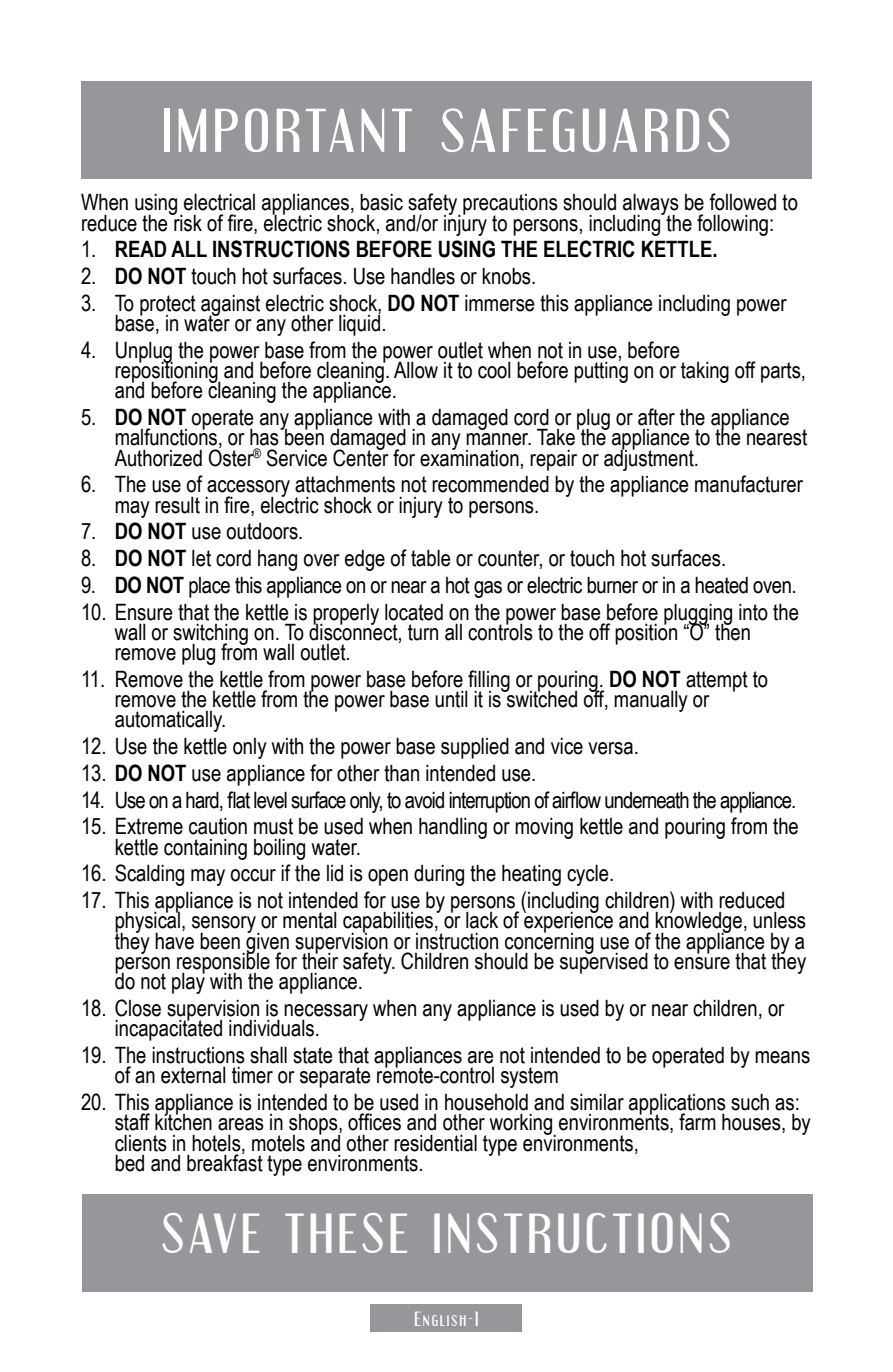
<style>
.page{position:relative;width:893px;height:1372px;background:#fff}
.page>*{position:absolute;margin:0;border:0;box-sizing:border-box;transform-origin:0 0}
.t1{font:54px "Engebrechtre";letter-spacing:.1em;color:#fff}
.t2{font:49.5px "Engebrechtre";letter-spacing:.1em;color:#fff}
.t3{font:22.5px/20.2px "Arial Narrow";color:#000}
.t4{font:22.5px "Arial Narrow";letter-spacing:-.04em;color:#000}
.t5{font:22.5px "Arial Narrow";letter-spacing:-.02em;color:#000}
.t6{font:700 22.5px "Arial Narrow";color:#000}
.t7{font:18px "Engebrechtre";letter-spacing:.1em;color:#fff}
.s1{font-weight:400}
.s2{font-weight:700}
</style>
<div class="page">
<div style="left:371px;top:1304px;width:151px;height:27px;background:#95979a"></div>
<div style="left:82px;top:1194px;width:731px;height:97px;background:#95979a"></div>
<div style="left:81px;top:81px;width:731px;height:97px;background:#95979a"></div>
<h1 class="t1" style="left:162px;top:99px;width:571px">IMPORTANT SAFEGUARDS</h1>
<p class="t3" style="left:81px;top:191px;width:718px">When using electrical appliances, basic safety precautions should always be followed to reduce the risk of fire, electric shock, and/or injury to persons, including the following:</p>
<p class="t6" style="left:81px;top:232px;width:638px"><span class="s1">1.</span> READ ALL INSTRUCTIONS BEFORE USING THE ELECTRIC KETTLE.</p>
<p class="t3" style="left:81px;top:265px;width:457px">2. <span class="s2">DO NOT</span> touch hot surfaces. Use handles or knobs.</p>
<p class="t3" style="left:81px;top:292px;width:353px">3. To protect against electric shock, <span class="s2">DO NOT</span></p>
<p class="t3" style="left:464px;top:292px;width:323px">immerse this appliance including power</p>
<p class="t3" style="left:115px;top:312px;width:273px">base, in water or any other liquid.</p>
<p class="t3" style="left:115px;top:339px;width:693px;text-indent:-34px">4. Unplug the power base from the power outlet when not in use, before<br>repositioning and before cleaning. Allow it to cool before putting on or taking off parts, and before cleaning the appliance.</p>
<p class="t3" style="left:115px;top:406px;width:694px;text-indent:-34px">5. <span class="s2">DO NOT</span> operate any appliance with a damaged cord or plug or after the appliance malfunctions, or has been damaged in any manner. Take the appliance to the nearest<br>Authorized Oster<sup>®</sup> Service Center for examination, repair or adjustment.</p>
<p class="t3" style="left:115px;top:473px;width:690px;text-indent:-34px">6. The use of accessory attachments not recommended by the appliance manufacturer may result in fire, electric shock or injury to persons.</p>
<p class="t3" style="left:81px;top:520px;width:224px">7. <span class="s2">DO NOT</span> use outdoors.</p>
<p class="t3" style="left:81px;top:547px;width:647px">8. <span class="s2">DO NOT</span> let cord hang over edge of table or counter, or touch hot surfaces.</p>
<p class="t5" style="left:81px;top:568px;width:717px">9. <span class="s2">DO NOT</span> place this appliance on or near a hot gas or electric burner or in a heated oven.</p>
<p class="t3" style="left:115px;top:600px;width:686px;text-indent:-34px">10. Ensure that the kettle is properly located on the power base before plugging into the wall or switching on. To disconnect, turn all controls to the off position “O” then remove plug from wall outlet.</p>
<p class="t3" style="left:81px;top:668px;width:575px">11. Remove the kettle from power base before filling or pouring. <span class="s2">DO NOT</span></p>
<p class="t3" style="left:115px;top:668px;width:655px;text-indent:571px">attempt to remove the kettle from the power base until it is switched off, manually or automatically.</p>
<p class="t3" style="left:81px;top:735px;width:559px">12. Use the kettle only with the power base supplied and vice versa.</p>
<p class="t3" style="left:81px;top:762px;width:457px">13. <span class="s2">DO NOT</span> use appliance for other than intended use.</p>
<p class="t4" style="left:81px;top:783px;width:717px">14. Use on a hard, flat level surface only, to avoid interruption of airflow underneath the appliance.</p>
<p class="t3" style="left:115px;top:815px;width:686px;text-indent:-34px">15. Extreme caution must be used when handling or moving kettle and pouring from the kettle containing boiling water.</p>
<p class="t3" style="left:81px;top:862px;width:535px">16. Scalding may occur if the lid is open during the heating cycle.</p>
<p class="t3" style="left:115px;top:889px;width:693px;text-indent:-34px">17. This appliance is not intended for use by persons (including children) with reduced physical, sensory or mental capabilities, or lack of experience and knowledge, unless they have been given supervision or instruction concerning use of the appliance by a person responsible for their safety. Children should be supervised to ensure that they do not play with the appliance.</p>
<p class="t3" style="left:115px;top:997px;width:671px;text-indent:-34px">18. Close supervision is necessary when any appliance is used by or near children, or incapacitated individuals.</p>
<p class="t3" style="left:115px;top:1044px;width:697px;text-indent:-34px">19. The instructions shall state that appliances are not intended to be operated by means of an external timer or separate remote-control system</p>
<p class="t3" style="left:115px;top:1091px;width:698px;text-indent:-34px">20. This appliance is intended to be used in household and similar applications such as: staff kitchen areas in shops, offices and other working environments, farm houses, by clients in hotels, motels and other residential type environments,<br>bed and breakfast type environments.</p>
<h2 class="t2" style="left:162px;top:1204px;width:571px">SAVE THESE INSTRUCTIONS</h2>
<p class="t7" style="left:415px;top:1308px;width:65px">English-1</p>
</div>
